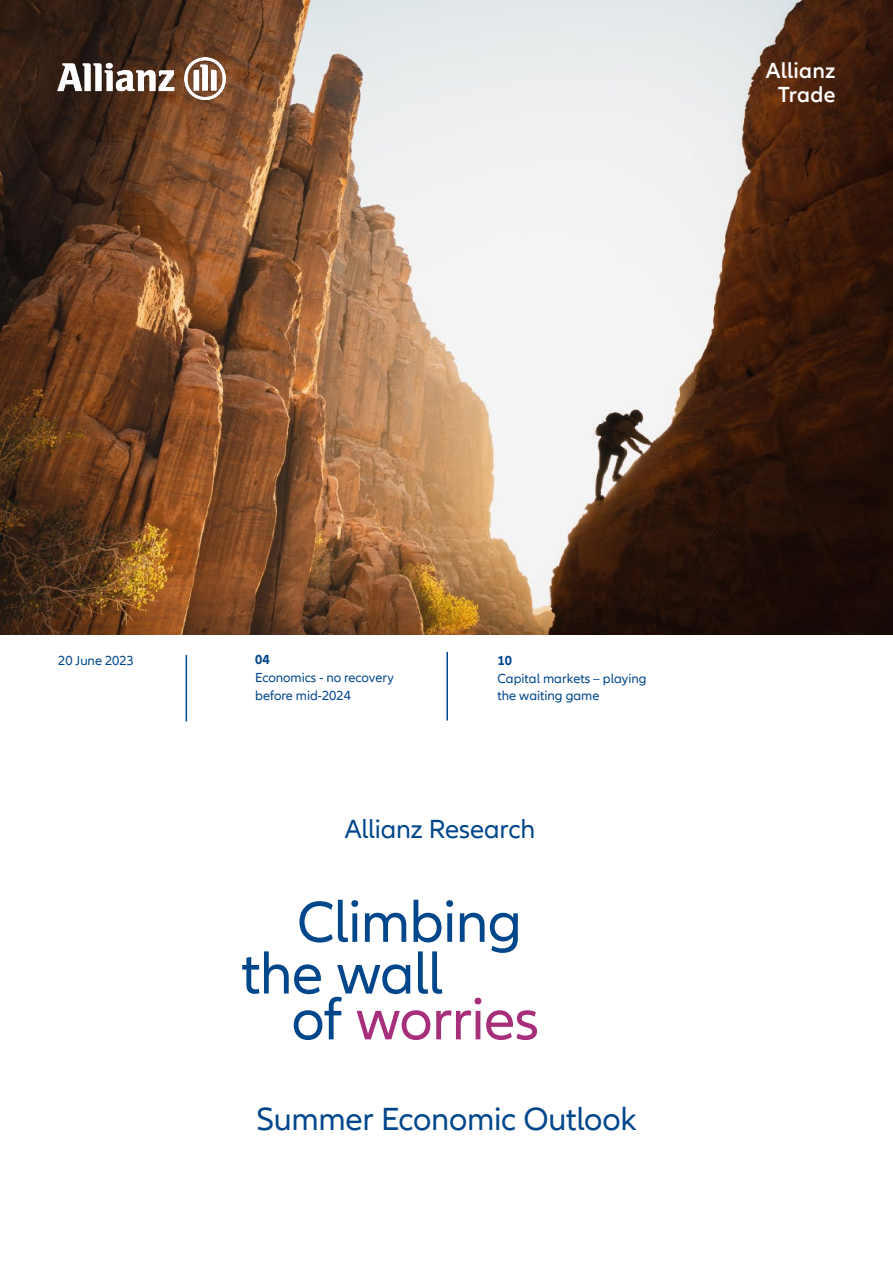
<style>
.page{position:relative;width:893px;height:1263px;background:#fff}
.page>*{position:absolute;margin:0;border:0;box-sizing:border-box;transform-origin:0 0}
.t1{font:60px/45.9px "Allianz Neo";letter-spacing:-.015em;color:#00468b}
.t2{font:33px "Allianz Neo";letter-spacing:-.005em;color:#00468b}
.t3{font:27px "Allianz Neo";letter-spacing:-.01em;color:#00468b}
.t4{font:600 22.5px/24.8px "Allianz Neo";letter-spacing:.01em;color:#fff;text-align:center}
.t5{font:13.5px/17.5px "Allianz Neo";color:#00468b}
.t6{font:700 13.5px "Allianz Neo";color:#00468b}
.s1{color:#a62e7a}
</style>
<div class="page">
<hr style="left:186px;top:655px;width:1px;height:66px;background:#00468b">
<img style="left:0;top:0;width:893px;height:634px">
<img style="left:57px;top:57px;width:169px;height:42px">
<hr style="left:446px;top:652px;width:2px;height:68px;background:#00468b">
<h3 class="t4" style="left:766px;top:58px;width:71px">Allianz<br>Trade</h3>
<p class="t6" style="left:255px;top:652px;width:16px">04</p>
<p class="t5" style="left:255px;top:669px;width:140px">Economics - no recovery before mid-2024</p>
<p class="t5" style="left:58px;top:652px;width:77px">20 June 2023</p>
<p class="t6" style="left:497px;top:653px;width:16px">10</p>
<p class="t5" style="left:497px;top:670px;width:151px">Capital markets – playing the waiting game</p>
<h3 class="t3" style="left:345px;top:813px;width:192px">Allianz Research</h3>
<h1 class="t1" style="left:297px;top:900px;width:227px">Climbing</h1>
<h1 class="t1" style="left:291px;top:952px;width:249px;text-indent:-50px">the wall<br>of <span class="s1">worries</span></h1>
<h2 class="t2" style="left:256px;top:1100px;width:382px">Summer Economic Outlook</h2>
</div>
